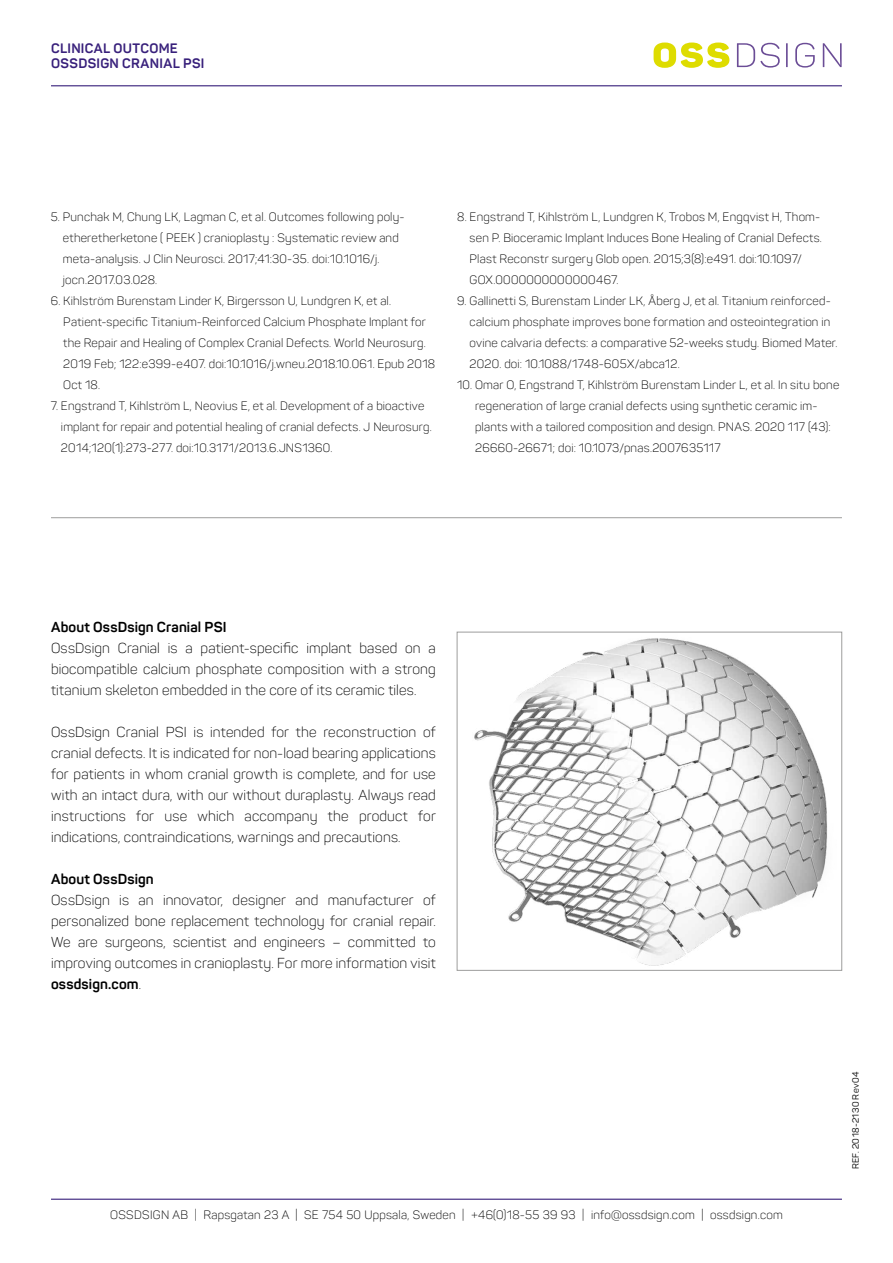
<style>
.page{position:relative;width:893px;height:1263px;background:#fff}
.page>*{position:absolute;margin:0;border:0;box-sizing:border-box;transform-origin:0 0}
.t1{font:300 14.25px/21px "Panton";letter-spacing:.01em;color:#000;text-align:justify}
.t2{font:700 14.25px "Panton";letter-spacing:.01em;color:#000}
.t3{font:700 13.5px/15.8px "Panton";letter-spacing:.025em;color:#38207b}
.t4{font:300 12px/21px "Panton";letter-spacing:.02em;color:#000}
.t5{font:9px "Panton";letter-spacing:.04em;color:#000}
.s1{font-weight:700}
</style>
<div class="page">
<svg style="left:654px;top:43px;width:75px;height:25px"></svg>
<svg style="left:737px;top:43px;width:43px;height:25px"></svg>
<hr style="left:786px;top:43px;width:2px;height:24px;background:#6b4d96">
<svg style="left:795px;top:43px;width:20px;height:25px"></svg>
<svg style="left:823px;top:43px;width:19px;height:24px"></svg>
<hr style="left:51px;top:85px;width:791px;height:1px;background:#38207b">
<hr style="left:51px;top:1198px;width:791px;height:2px;background:#38207b">
<img style="left:474px;top:638px;width:353px;height:328px">
<div style="left:457px;top:632px;width:385px;height:338px;border:1px solid #9d9d9c"></div>
<hr style="left:51px;top:517px;width:791px;height:1px;background:#9d9d9c">
<p class="t3" style="left:51px;top:40px;width:155px">CLINICAL OUTCOME<br>OSSDSIGN CRANIAL PSI</p>
<p class="t4" style="left:63px;top:207px;width:343px;text-indent:-12px">5. Punchak M, Chung LK, Lagman C, et al. Outcomes following poly&shy;etheretherketone ( PEEK ) cranioplasty : Systematic review and meta-analysis. J Clin Neurosci. 2017;41:30-35. doi:10.1016/j. jocn.2017.03.028.</p>
<p class="t4" style="left:63px;top:291px;width:373px;text-indent:-12px">6. Kihlström Burenstam Linder K, Birgersson U, Lundgren K, et al.<br>Patient-specific Titanium-Reinforced Calcium Phosphate Implant for the Repair and Healing of Complex Cranial Defects. World Neurosurg.<br>2019 Feb; 122:e399-e407. doi:10.1016/j.wneu.2018.10.061. Epub 2018<br>Oct 18.</p>
<p class="t4" style="left:61px;top:396px;width:372px;text-indent:-10px">7. Engstrand T, Kihlström L, Neovius E, et al. Development of a bioactive implant for repair and potential healing of cranial defects. J Neurosurg.<br>2014;120(1):273-277. doi:10.3171/2013.6.JNS1360.</p>
<p class="t4" style="left:470px;top:206px;width:354px;text-indent:-12px">8. Engstrand T, Kihlström L, Lundgren K, Trobos M, Engqvist H, Thom&shy;sen P. Bioceramic Implant Induces Bone Healing of Cranial Defects.<br>Plast Reconstr surgery Glob open. 2015;3(8):e491. doi:10.1097/ GOX.0000000000000467.</p>
<p class="t4" style="left:469px;top:290px;width:369px;text-indent:-12px">9. Gallinetti S, Burenstam Linder LK, Åberg J, et al. Titanium reinforced&shy;calcium phosphate improves bone formation and osteointegration in ovine calvaria defects: a comparative 52-weeks study. Biomed Mater.<br>2020. doi: 10.1088/1748-605X/abca12.</p>
<p class="t4" style="left:475px;top:374px;width:366px;text-indent:-18px">10. Omar O, Engstrand T, Kihlström Burenstam Linder L, et al. In situ bone regeneration of large cranial defects using synthetic ceramic im&shy;plants with a tailored composition and design. PNAS. 2020 117 (43):<br>26660-26671; doi: 10.1073/pnas.2007635117</p>
<p class="t2" style="left:51px;top:618px;width:177px">About OssDsign Cranial PSI</p>
<p class="t1" style="left:51px;top:637px;width:386px">OssDsign Cranial is a patient-specific implant based on a biocompatible calcium phosphate composition with a strong titanium skeleton embedded in the core of its ceramic tiles.</p>
<p class="t1" style="left:51px;top:721px;width:386px">OssDsign Cranial PSI is intended for the reconstruction of cranial defects. It is indicated for non-load bearing applications for patients in whom cranial growth is complete, and for use with an intact dura, with our without duraplasty. Always read instructions for use which accompany the product for indications, contraindications, warnings and precautions.</p>
<p class="t2" style="left:51px;top:870px;width:104px">About OssDsign</p>
<p class="t1" style="left:51px;top:889px;width:386px">OssDsign is an innovator, designer and manufacturer of personalized bone replacement technology for cranial repair.<br>We are surgeons, scientist and engineers – committed to improving outcomes in cranioplasty. For more information visit <span class="s1">ossdsign.com</span>.</p>
<p class="t4" style="left:110px;top:1205px;width:674px">OSSDSIGN AB | Rapsgatan 23 A | SE 754 50 Uppsala, Sweden | +46(0)18-55 39 93 | info@ossdsign.com | ossdsign.com</p>
<p class="t5" style="left:850px;top:1169px;width:99px;rotate:-90deg">REF. 2018-2130 Rev04</p>
</div>
